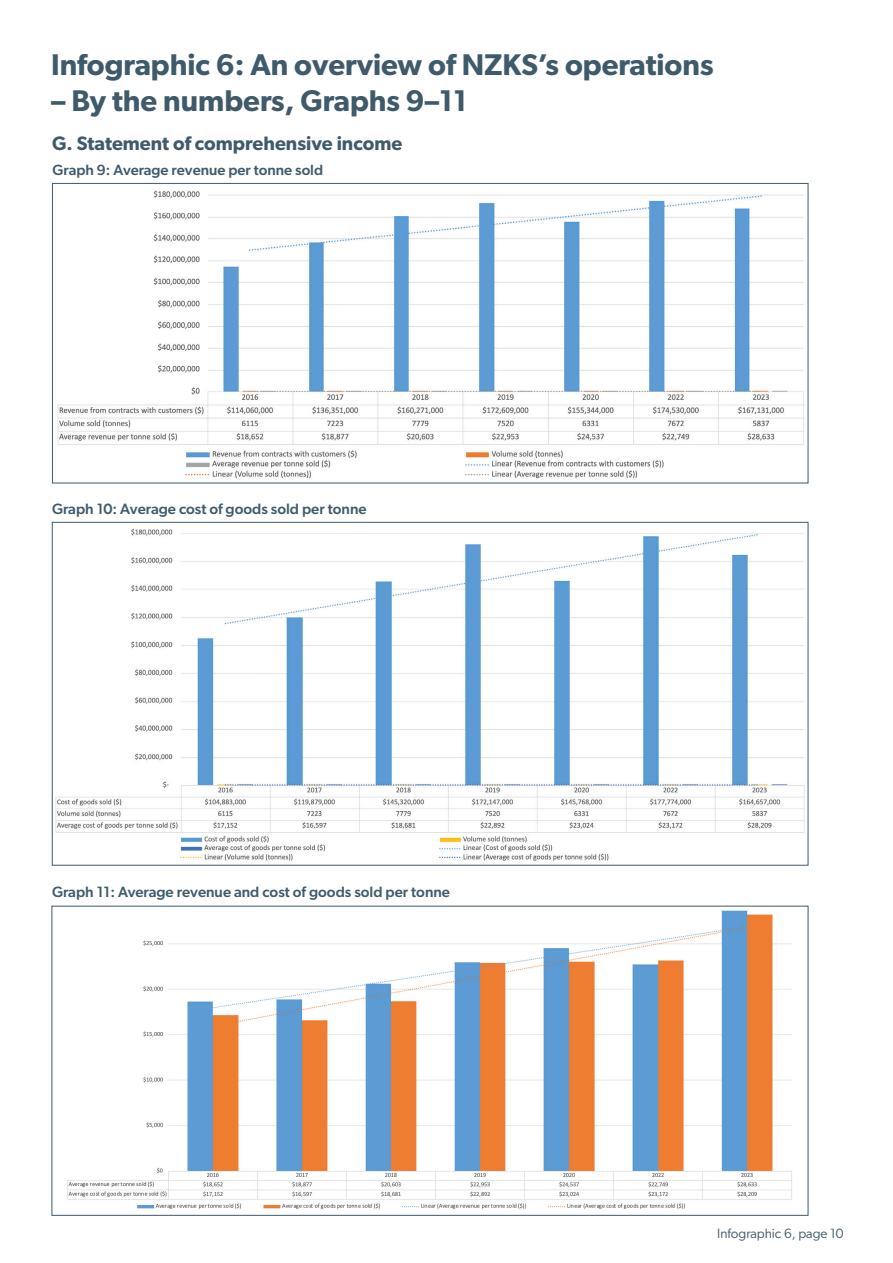
<style>
.page{position:relative;width:893px;height:1263px;background:#fff}
.page>*{position:absolute;margin:0;border:0;box-sizing:border-box;transform-origin:0 0}
.t1{font:600 30px "Gibson";color:#3f5a6b}
.t2{font:600 19.5px "Gibson";color:#3f5a6b}
.t3{font:500 15px "Gibson";color:#3f5a6b}
.t4{font:500 14.85px "Gibson";color:#3f5a6b}
.t5{font:13.5px "Gibson";color:#3f5a6b}
</style>
<div class="page">
<img style="left:57px;top:190px;width:747px;height:289px">
<img style="left:55px;top:528px;width:750px;height:333px">
<img style="left:67px;top:910px;width:725px;height:299px">
<h1 class="t1" style="left:51px;top:47px;width:664px">Infographic 6: An overview of NZKS’s operations</h1>
<h1 class="t1" style="left:51px;top:83px;width:418px">– By the numbers, Graphs 9–11</h1>
<h2 class="t2" style="left:52px;top:132px;width:352px">G. Statement of comprehensive income</h2>
<p class="t4" style="left:53px;top:161px;width:272px">Graph 9: Average revenue per tonne sold</p>
<p class="t3" style="left:52px;top:499px;width:316px">Graph 10: Average cost of goods sold per tonne</p>
<p class="t3" style="left:52px;top:883px;width:400px">Graph 11: Average revenue and cost of goods sold per tonne</p>
<p class="t5" style="left:717px;top:1225px;width:128px">Infographic 6, page 10</p>
</div>
